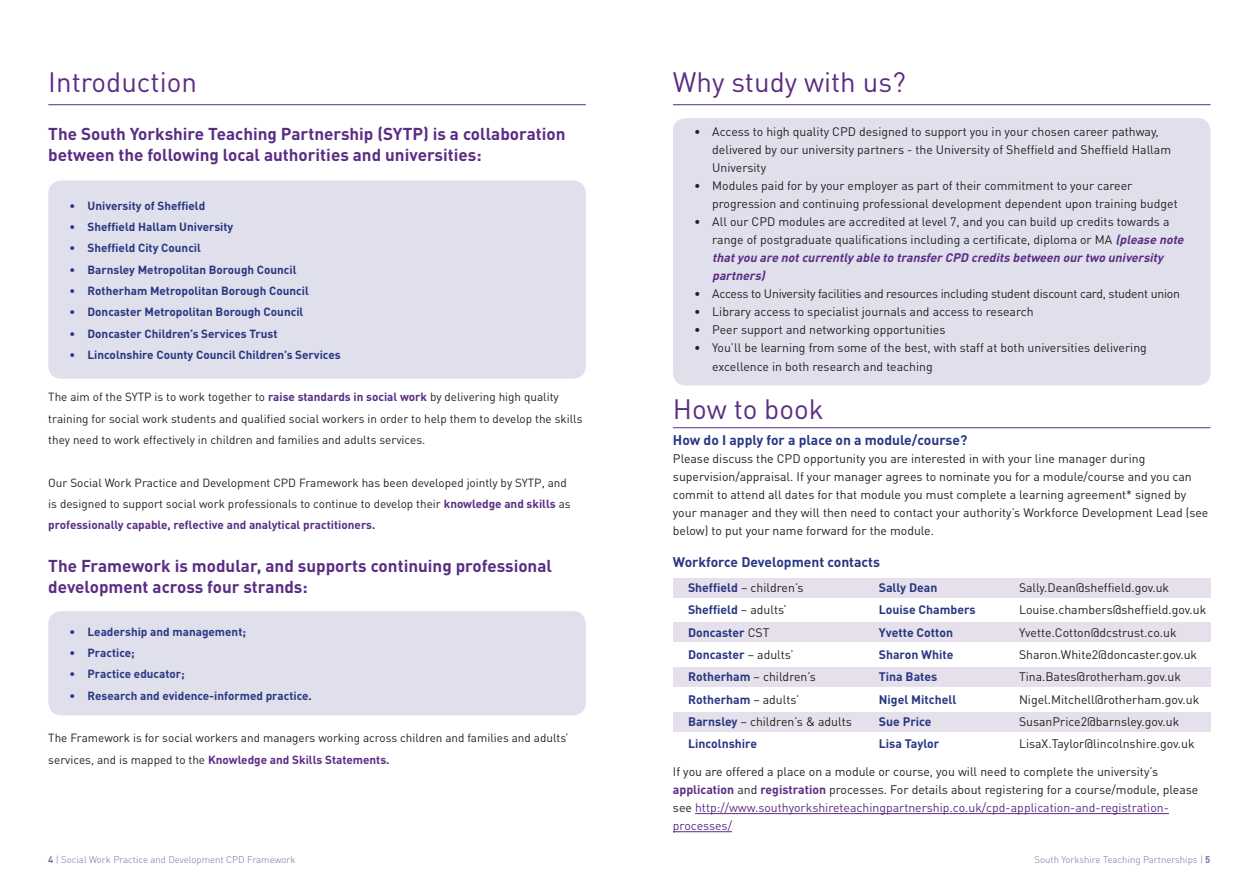
<style>
.page{position:relative;width:1259px;height:893px;background:#fff}
.page>*{position:absolute;margin:0;border:0;box-sizing:border-box;transform-origin:0 0}
.t1{font:27.75px "DIN Pro";color:#5b2c84}
.t2{font:700 17.1px/21.3px "DIN Pro";color:#5b2c84}
.t3{font:700 13.8px "DIN Pro";color:#283782}
.t4{font:12.3px/18px "DIN Pro";color:#231f20}
.t5{font:700 12.3px "DIN Pro";color:#283782}
.t6{font:12.3px "DIN Pro";letter-spacing:-.02em;color:#231f20}
.t7{font:italic 700 12.3px "DIN Pro";color:#5b2c84}
.t8{font:11.7px/21.3px "DIN Pro";color:#231f20}
.t9{font:700 11.7px "DIN Pro";color:#283782}
.t10{font:300 9.6px "DIN Pro";color:#7472a6}
.s1{font-weight:700;color:#5b2c84}
.s2{font-weight:700;font-style:italic;color:#5b2c84}
.s3{font-weight:700;color:#283782}
.s4{font-weight:400;color:#231f20}
.s5{color:#5b2c84}
.s6{font-weight:700}
</style>
<div class="page">
<div style="left:48px;top:611px;width:538px;height:104px;background:#e0dfec;border-radius:13px"></div>
<div style="left:48px;top:181px;width:538px;height:198px;background:#e0dfec;border-radius:13px"></div>
<hr style="left:48px;top:104px;width:538px;height:1px;background:#5b2c84">
<hr style="left:695px;top:813px;width:474px;height:1px;background:#5b2c84">
<hr style="left:673px;top:831px;width:59px;height:1px;background:#5b2c84">
<div style="left:673px;top:118px;width:537px;height:268px;background:#e0dfec;border-radius:13px"></div>
<hr style="left:673px;top:104px;width:537px;height:1px;background:#5b2c84">
<hr style="left:673px;top:427px;width:537px;height:1px;background:#5b2c84">
<div style="left:673px;top:578px;width:537px;height:19px;background:#e6e0ec"></div>
<div style="left:673px;top:622px;width:537px;height:20px;background:#e6e0ec"></div>
<div style="left:673px;top:667px;width:537px;height:20px;background:#e6e0ec"></div>
<div style="left:673px;top:712px;width:537px;height:20px;background:#e6e0ec"></div>
<p class="t1" style="left:48px;top:63px;width:150px">Introduction</p>
<p class="t1" style="left:673px;top:63px;width:234px">Why study with us?</p>
<p class="t2" style="left:48px;top:122px;width:519px">The South Yorkshire Teaching Partnership (SYTP) is a collaboration between the following local authorities and universities:</p>
<p class="t9" style="left:69px;top:198px;width:137px">• University of Sheffield</p>
<p class="t9" style="left:69px;top:219px;width:165px">• Sheffield Hallam University</p>
<p class="t9" style="left:69px;top:240px;width:133px">• Sheffield City Council</p>
<p class="t9" style="left:69px;top:261px;width:229px">• Barnsley Metropolitan Borough Council</p>
<p class="t9" style="left:69px;top:283px;width:241px">• Rotherham Metropolitan Borough Council</p>
<p class="t9" style="left:69px;top:304px;width:235px">• Doncaster Metropolitan Borough Council</p>
<p class="t9" style="left:69px;top:325px;width:209px">• Doncaster Children’s Services Trust</p>
<p class="t9" style="left:69px;top:347px;width:273px">• Lincolnshire County Council Children’s Services</p>
<p class="t8" style="left:48px;top:386px;width:536px">The aim of the SYTP is to work together to <span class="s1">raise standards in social work</span> by delivering high quality training for social work students and qualified social workers in order to help them to develop the skills they need to work effectively in children and families and adults services.</p>
<p class="t8" style="left:48px;top:471px;width:524px">Our Social Work Practice and Development CPD Framework has been developed jointly by SYTP, and is designed to support social work professionals to continue to develop their <span class="s1">knowledge and skills</span> as <span class="s1">professionally capable, reflective and analytical practitioners.</span></p>
<p class="t2" style="left:48px;top:554px;width:505px">The Framework is modular, and supports continuing professional development across four strands:</p>
<p class="t9" style="left:69px;top:624px;width:178px">• Leadership and management;</p>
<p class="t9" style="left:69px;top:645px;width:67px">• Practice;</p>
<p class="t9" style="left:69px;top:666px;width:117px">• Practice educator;</p>
<p class="t9" style="left:69px;top:687px;width:244px">• Research and evidence-informed practice.</p>
<p class="t8" style="left:48px;top:727px;width:522px">The Framework is for social workers and managers working across children and families and adults’ services, and is mapped to the <span class="s1">Knowledge and Skills Statements.</span></p>
<p class="t4" style="left:694px;top:122px;width:466px">• Access to high quality CPD designed to support you in your chosen career pathway,</p>
<p class="t4" style="left:712px;top:140px;width:460px">delivered by our university partners - the University of Sheffield and Sheffield Hallam</p>
<p class="t4" style="left:712px;top:158px;width:55px">University</p>
<p class="t4" style="left:694px;top:176px;width:440px">• Modules paid for by your employer as part of their commitment to your career</p>
<p class="t4" style="left:712px;top:194px;width:467px">progression and continuing professional development dependent upon training budget</p>
<p class="t4" style="left:694px;top:212px;width:477px">• All our CPD modules are accredited at level 7, and you can build up credits towards a</p>
<p class="t4" style="left:712px;top:230px;width:476px">range of postgraduate qualifications including a certificate, diploma or MA <span class="s2">(please note</span></p>
<p class="t7" style="left:712px;top:249px;width:456px">thatyou are notcurrentlyable to transferCPD creditsbetween ourtwo university</p>
<p class="t7" style="left:712px;top:267px;width:58px">partners)</p>
<p class="t6" style="left:694px;top:285px;width:487px">• Access to University facilities and resources including student discount card, student union</p>
<p class="t4" style="left:694px;top:302px;width:341px">• Library access to specialist journals and access to research</p>
<p class="t4" style="left:694px;top:320px;width:253px">• Peer support and networking opportunities</p>
<p class="t4" style="left:694px;top:338px;width:454px">• You’ll be learning from some of the best, with staff at both universities delivering</p>
<p class="t4" style="left:712px;top:357px;width:222px">excellence in both research and teaching</p>
<p class="t1" style="left:673px;top:390px;width:152px">How to book</p>
<p class="t3" style="left:673px;top:430px;width:296px">How do I apply for a place on a module/course?</p>
<p class="t4" style="left:673px;top:449px;width:537px">Please discuss the CPD opportunity you are interested in with your line manager during supervision/appraisal. If your manager agrees to nominate you for a module/course and you can commit to attend all dates for that module you must complete a learning agreement* signed by your manager and they will then need to contact your authority’s Workforce Development Lead (see below) to put your name forward for the module.</p>
<p class="t3" style="left:673px;top:552px;width:208px">Workforce Development contacts</p>
<p class="t4" style="left:688px;top:578px;width:117px"><span class="s3">Sheffield</span> – children’s</p>
<p class="t5" style="left:688px;top:601px;width:100px">Sheffield <span class="s4">– adults’</span></p>
<p class="t5" style="left:688px;top:624px;width:83px">Doncaster <span class="s4">CST</span></p>
<p class="t5" style="left:688px;top:646px;width:107px">Doncaster <span class="s4">– adults’</span></p>
<p class="t4" style="left:688px;top:667px;width:129px"><span class="s3">Rotherham</span> – children’s</p>
<p class="t5" style="left:688px;top:691px;width:113px">Rotherham <span class="s4">– adults’</span></p>
<p class="t4" style="left:688px;top:712px;width:165px"><span class="s3">Barnsley</span> – children’s &amp; adults</p>
<p class="t5" style="left:688px;top:735px;width:71px">Lincolnshire</p>
<p class="t5" style="left:879px;top:579px;width:60px">Sally Dean</p>
<p class="t5" style="left:879px;top:601px;width:98px">Louise Chambers</p>
<p class="t5" style="left:879px;top:624px;width:76px">Yvette Cotton</p>
<p class="t5" style="left:879px;top:646px;width:76px">Sharon White</p>
<p class="t5" style="left:879px;top:668px;width:60px">Tina Bates</p>
<p class="t5" style="left:879px;top:691px;width:79px">Nigel Mitchell</p>
<p class="t5" style="left:879px;top:713px;width:54px">Sue Price</p>
<p class="t5" style="left:879px;top:735px;width:62px">Lisa Taylor</p>
<p class="t4" style="left:1019px;top:578px;width:152px">Sally.Dean@sheffield.gov.uk</p>
<p class="t4" style="left:1019px;top:600px;width:189px">Louise.chambers@sheffield.gov.uk</p>
<p class="t4" style="left:1019px;top:623px;width:159px">Yvette.Cotton@dcstrust.co.uk</p>
<p class="t4" style="left:1019px;top:645px;width:180px">Sharon.White2@doncaster.gov.uk</p>
<p class="t4" style="left:1019px;top:667px;width:163px">Tina.Bates@rotherham.gov.uk</p>
<p class="t4" style="left:1019px;top:690px;width:182px">Nigel.Mitchell@rotherham.gov.uk</p>
<p class="t4" style="left:1019px;top:712px;width:162px">SusanPrice2@barnsley.gov.uk</p>
<p class="t4" style="left:1019px;top:734px;width:177px">LisaX.Taylor@lincolnshire.gov.uk</p>
<p class="t4" style="left:673px;top:762px;width:527px">If you are offered a place on a module or course, you will need to complete the university’s <span class="s1">application</span> and <span class="s1">registration</span> processes. For details about registering for a course/module, please see <span class="s5">http://www.southyorkshireteachingpartnership.co.uk/cpd-application-and-registration&shy;processes/</span></p>
<p class="t10" style="left:48px;top:853px;width:249px"><span class="s6">4</span> | Social Work Practice and Development CPD Framework</p>
<p class="t10" style="left:1034px;top:853px;width:177px">South Yorkshire Teaching Partnerships | <span class="s6">5</span></p>
</div>
